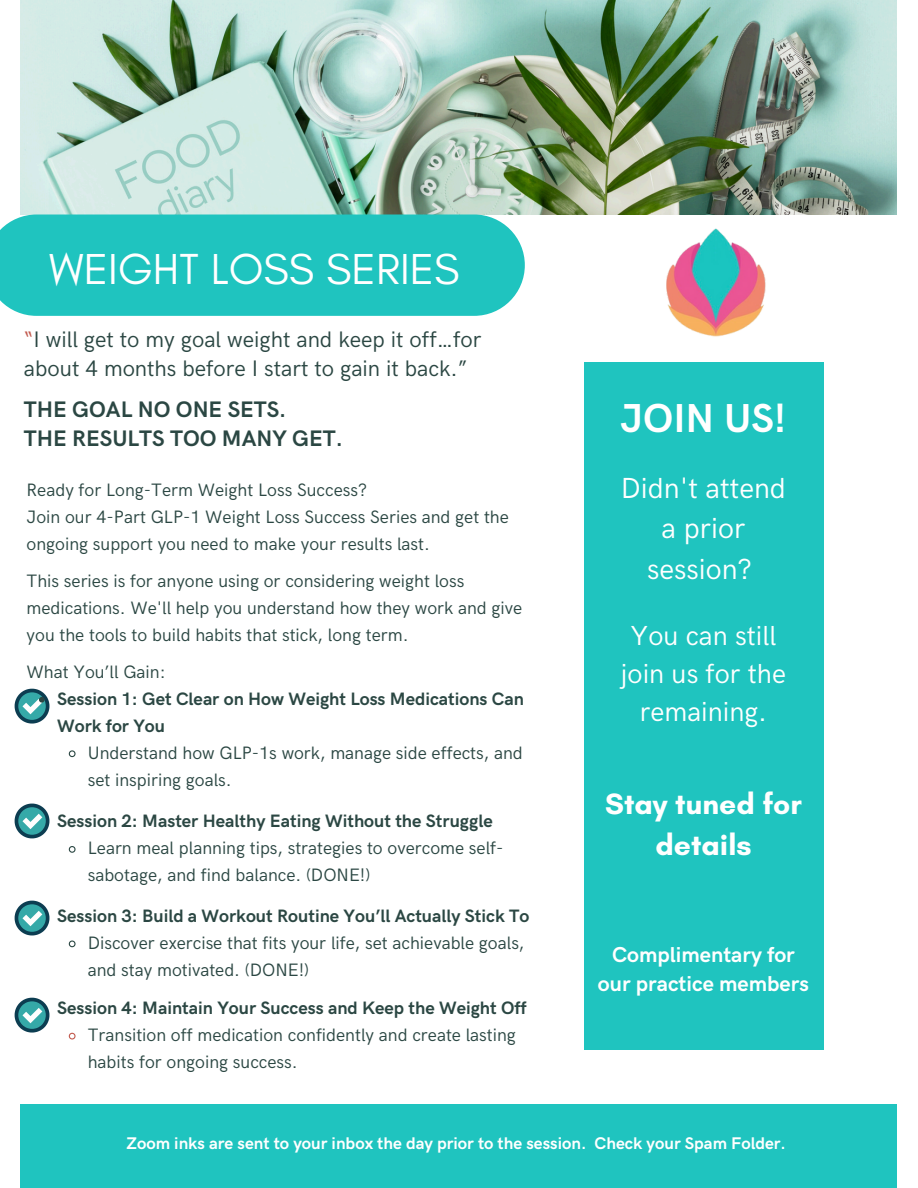
<style>
.page{position:relative;width:918px;height:1188px;background:#fff}
.page>*{position:absolute;margin:0;border:0;box-sizing:border-box;transform-origin:0 0}
.t1{font:44.1px "Glacial Indifference";color:#fff}
.t2{font:700 40.5px "HK Grotesk";color:#fff}
.t3{font:700 30px/41.7px "Glacial Indifference";color:#fff;text-align:center}
.t4{font:29.1px/40.5px "HK Grotesk";color:#fff;text-align:center}
.t5{font:27.6px/38.2px "HK Grotesk";color:#fff;text-align:center}
.t6{font:22.5px/29.2px "HK Grotesk";color:#2b4743}
.t7{font:700 22.5px/29.2px "HK Grotesk";color:#2b4743}
.t8{font:700 21.6px/29.2px "HK Grotesk";color:#fff;text-align:center}
.t9{font:18px/27px "HK Grotesk";color:#2b4743}
.t10{font:700 18px/27px "HK Grotesk";color:#2b4743}
.t11{font:700 16.95px "HK Grotesk";color:#fff}
.s1{color:#c25b4f}
</style>
<div class="page">
<div style="left:584px;top:362px;width:240px;height:688px;background:#1fc4bf"></div>
<div style="left:21px;top:1104px;width:876px;height:84px;background:#1fc4bf"></div>
<img style="left:21px;top:0;width:876px;height:214px">
<div style="left:0;top:215px;width:525px;height:101px;background:#1fc4bf"></div>
<img style="left:666px;top:228px;width:100px;height:109px">
<svg style="left:15px;top:689px;width:34px;height:35px"></svg>
<svg style="left:68px;top:750px;width:8px;height:8px"></svg>
<svg style="left:68px;top:846px;width:8px;height:7px"></svg>
<svg style="left:68px;top:940px;width:8px;height:8px"></svg>
<svg style="left:68px;top:1032px;width:8px;height:8px"></svg>
<svg style="left:15px;top:804px;width:34px;height:34px"></svg>
<svg style="left:15px;top:901px;width:34px;height:34px"></svg>
<svg style="left:15px;top:998px;width:34px;height:35px"></svg>
<p class="t1" style="left:49px;top:242px;width:412px">WEIGHT LOSS SERIES</p>
<p class="t6" style="left:24px;top:325px;width:459px"><span class="s1">“</span>I will get to my goal weight and keep it off…for about 4 months before I start to gain it back.”</p>
<p class="t7" style="left:24px;top:395px;width:320px">THE GOAL NO ONE SETS.<br>THE RESULTS TOO MANY GET.</p>
<p class="t9" style="left:27px;top:477px;width:342px">Ready for Long-Term Weight Loss Success?</p>
<p class="t9" style="left:27px;top:504px;width:484px">Join our 4-Part GLP-1 Weight Loss Success Series and get the ongoing support you need to make your results last.</p>
<h5 class="t9" style="left:27px;top:568px;width:497px">This series is for anyone using or considering weight loss medications. We'll help you understand how they work and give you the tools to build habits that stick, long term.</h5>
<h1 class="t9" style="left:27px;top:659px;width:141px">What You’ll Gain:</h1>
<h4 class="t10" style="left:57px;top:686px;width:468px">Session 1: Get Clear on How Weight Loss Medications Can<br>Work for You</h4>
<h4 class="t9" style="left:88px;top:740px;width:437px">Understand how GLP-1s work, manage side effects, and set inspiring goals.</h4>
<h3 class="t10" style="left:57px;top:809px;width:437px">Session 2: Master Healthy Eating Without the Struggle</h3>
<h6 class="t9" style="left:88px;top:836px;width:417px">Learn meal planning tips, strategies to overcome self&shy;sabotage, and find balance. (DONE!)</h6>
<p class="t10" style="left:57px;top:903px;width:474px">Session 3: Build a Workout Routine You’ll Actually Stick To</p>
<p class="t9" style="left:88px;top:930px;width:438px">Discover exercise that fits your life, set achievable goals, and stay motivated. (DONE!)</p>
<p class="t10" style="left:57px;top:995px;width:471px">Session 4: Maintain Your Success and Keep the Weight Off</p>
<p class="t9" style="left:88px;top:1022px;width:430px">Transition off medication confidently and create lasting habits for ongoing success.</p>
<p class="t2" style="left:621px;top:395px;width:167px">JOIN US!</p>
<p class="t4" style="left:621px;top:469px;width:167px">Didn't attend a prior session?</p>
<p class="t5" style="left:621px;top:617px;width:167px">You can still join us for the remaining.</p>
<p class="t3" style="left:605px;top:782px;width:198px">Stay tuned for details</p>
<p class="t8" style="left:598px;top:940px;width:213px">Complimentary for our practice members</p>
<p class="t11" style="left:127px;top:1134px;width:661px">Zoom inks are sent to your inbox the day prior to the session. Check your Spam Folder.</p>
</div>
